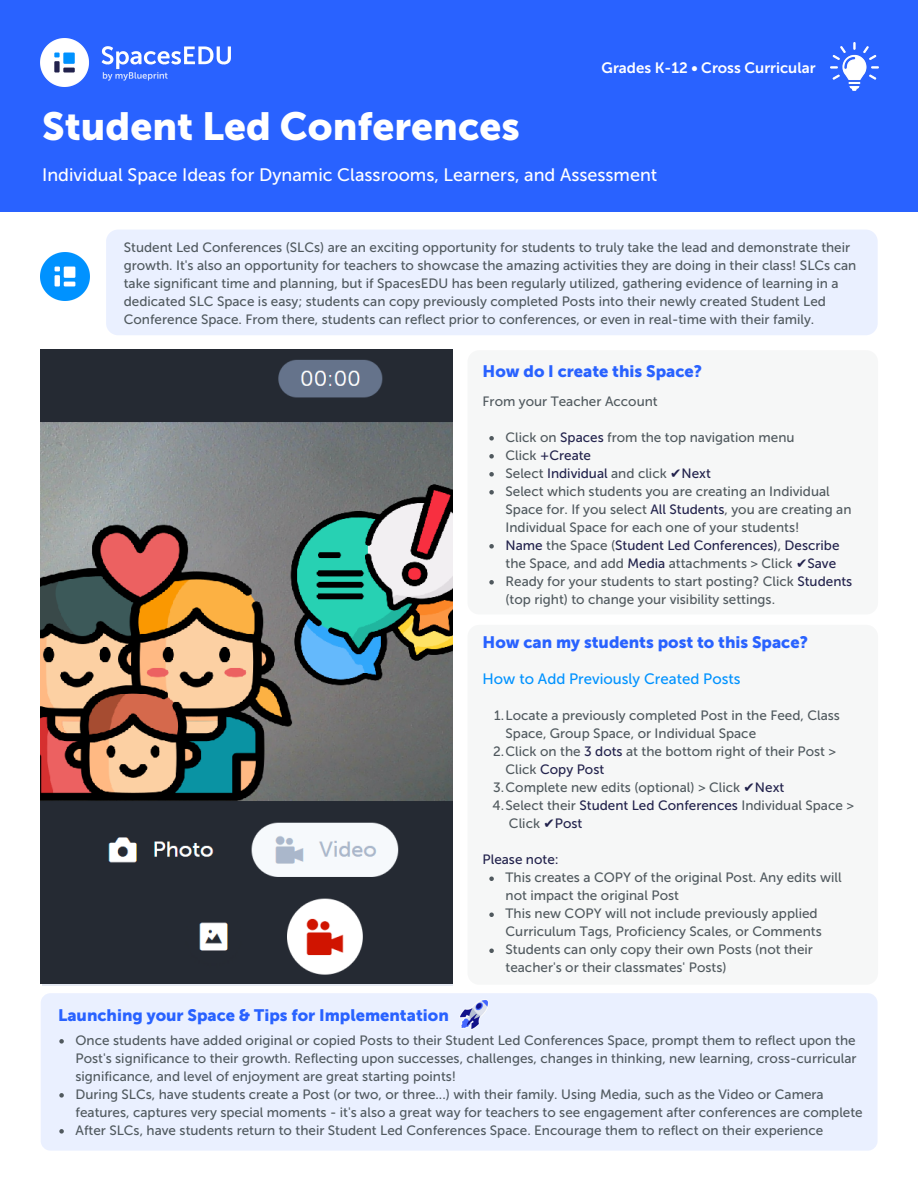
<style>
.page{position:relative;width:918px;height:1188px;background:#fff}
.page>*{position:absolute;margin:0;border:0;box-sizing:border-box;transform-origin:0 0}
.t1{font:39px "Museo Sans 900";color:#fff}
.t2{font:18px "Museo Sans 500";color:#fff}
.t3{font:16.5px "Museo Sans 900";color:#2962ff}
.t4{font:15px "Museo Sans 500";color:#0092ff}
.t5{font:15px "Museo Sans 700";color:#fff}
.t6{font:13.5px/18px "Museo Sans 500";color:#50595e}
.t7{font:13.5px "Museo Sans 500";color:#22224c}
.s1{color:#22224c}
.s2{font-family:"DejaVu Sans";color:#22224c}
.s3{color:#50595e}
</style>
<div class="page">
<div style="left:0;top:0;width:918px;height:212px;background:#2962ff"></div>
<img style="left:41px;top:252px;width:48px;height:49px">
<div style="left:467px;top:350px;width:411px;height:265px;background:#f6f7f7;border-radius:12px"></div>
<div style="left:467px;top:625px;width:411px;height:360px;background:#f6f7f7;border-radius:12px"></div>
<div style="left:106px;top:230px;width:772px;height:105px;background:#eaf0ff;border-radius:12px"></div>
<div style="left:41px;top:993px;width:837px;height:158px;background:#eaf0ff;border-radius:10px"></div>
<img style="left:459px;top:1000px;width:29px;height:29px">
<img style="left:830px;top:42px;width:48px;height:49px">
<img style="left:41px;top:38px;width:190px;height:49px">
<img style="left:41px;top:350px;width:411px;height:633px">
<svg style="left:59px;top:1039px;width:5px;height:5px"></svg>
<svg style="left:59px;top:1093px;width:5px;height:5px"></svg>
<svg style="left:59px;top:1129px;width:5px;height:5px"></svg>
<svg style="left:489px;top:436px;width:5px;height:5px"></svg>
<svg style="left:489px;top:454px;width:5px;height:5px"></svg>
<svg style="left:489px;top:472px;width:5px;height:5px"></svg>
<svg style="left:489px;top:490px;width:5px;height:5px"></svg>
<svg style="left:489px;top:544px;width:5px;height:5px"></svg>
<svg style="left:489px;top:580px;width:5px;height:5px"></svg>
<svg style="left:489px;top:877px;width:5px;height:4px"></svg>
<svg style="left:489px;top:913px;width:5px;height:4px"></svg>
<svg style="left:489px;top:949px;width:5px;height:4px"></svg>
<p class="t5" style="left:602px;top:59px;width:215px">Grades K-12 • Cross Curricular</p>
<h1 class="t1" style="left:42px;top:103px;width:479px">Student Led Conferences</h1>
<h2 class="t2" style="left:42px;top:164px;width:617px">Individual Space Ideas for Dynamic Classrooms, Learners, and Assessment</h2>
<p class="t6" style="left:124px;top:238px;width:734px">Student Led Conferences (SLCs) are an exciting opportunity for students to truly take the lead and demonstrate their growth. It's also an opportunity for teachers to showcase the amazing activities they are doing in their class! SLCs can take significant time and planning, but if SpacesEDU has been regularly utilized, gathering evidence of learning in a dedicated SLC Space is easy; students can copy previously completed Posts into their newly created Student Led Conference Space. From there, students can reflect prior to conferences, or even in real-time with their family.</p>
<p class="t3" style="left:483px;top:361px;width:221px">How do I create this Space?</p>
<p class="t6" style="left:483px;top:392px;width:177px">From your Teacher Account</p>
<p class="t6" style="left:506px;top:428px;width:348px">Click on <span class="s1">Spaces</span> from the top navigation menu<br>Click <span class="s1">+Create<br></span>Select <span class="s1">Individual</span> and click <span class="s2">✔</span><span class="s1">Next<br></span>Select which students you are creating an Individual Space for. If you select <span class="s1">All Students</span>, you are creating an Individual Space for each one of your students!<br><span class="s1">Name</span> the Space (<span class="s1">Student Led Conferences)</span>, <span class="s1">Describe </span>the Space, and add <span class="s1">Media</span> attachments &gt; Click <span class="s2">✔</span><span class="s1">Save </span>Ready for your students to start posting? Click <span class="s1">Students </span>(top right) to change your visibility settings.</p>
<p class="t3" style="left:483px;top:632px;width:327px">How can my students post to this Space?</p>
<p class="t4" style="left:483px;top:670px;width:259px">How to Add Previously Created Posts</p>
<p class="t6" style="left:494px;top:707px;width:347px">1.Locate a previously completed Post in the Feed, Class</p>
<p class="t6" style="left:506px;top:725px;width:252px">Space, Group Space, or Individual Space</p>
<p class="t6" style="left:493px;top:743px;width:345px">2.Click on the <span class="s1">3 dots</span> at the bottom right of their Post &gt;</p>
<p class="t7" style="left:506px;top:761px;width:100px"><span class="s3">Click</span> Copy Post</p>
<p class="t6" style="left:493px;top:779px;width:293px">3.Complete new edits (optional) &gt; Click <span class="s2">✔</span><span class="s1">Next</span></p>
<p class="t6" style="left:493px;top:797px;width:363px">4.Select their <span class="s1">Student Led Conferences</span> Individual Space &gt;</p>
<p class="t6" style="left:509px;top:815px;width:75px">Click <span class="s2">✔</span><span class="s1">Post</span></p>
<p class="t7" style="left:483px;top:851px;width:78px">Please note:</p>
<p class="t6" style="left:506px;top:869px;width:338px">This creates a COPY of the original Post. Any edits will not impact the original Post<br>This new COPY will not include previously applied Curriculum Tags, Proficiency Scales, or Comments Students can only copy their own Posts (not their teacher's or their classmates' Posts)</p>
<p class="t3" style="left:58px;top:1005px;width:392px">Launching your Space &amp; Tips for Implementation</p>
<p class="t6" style="left:76px;top:1031px;width:789px">Once students have added original or copied Posts to their Student Led Conferences Space, prompt them to reflect upon the Post's significance to their growth. Reflecting upon successes, challenges, changes in thinking, new learning, cross-curricular significance, and level of enjoyment are great starting points!<br>During SLCs, have students create a Post (or two, or three...) with their family. Using Media, such as the Video or Camera features, captures very special moments - it's also a great way for teachers to see engagement after conferences are complete After SLCs, have students return to their Student Led Conferences Space. Encourage them to reflect on their experience</p>
</div>
